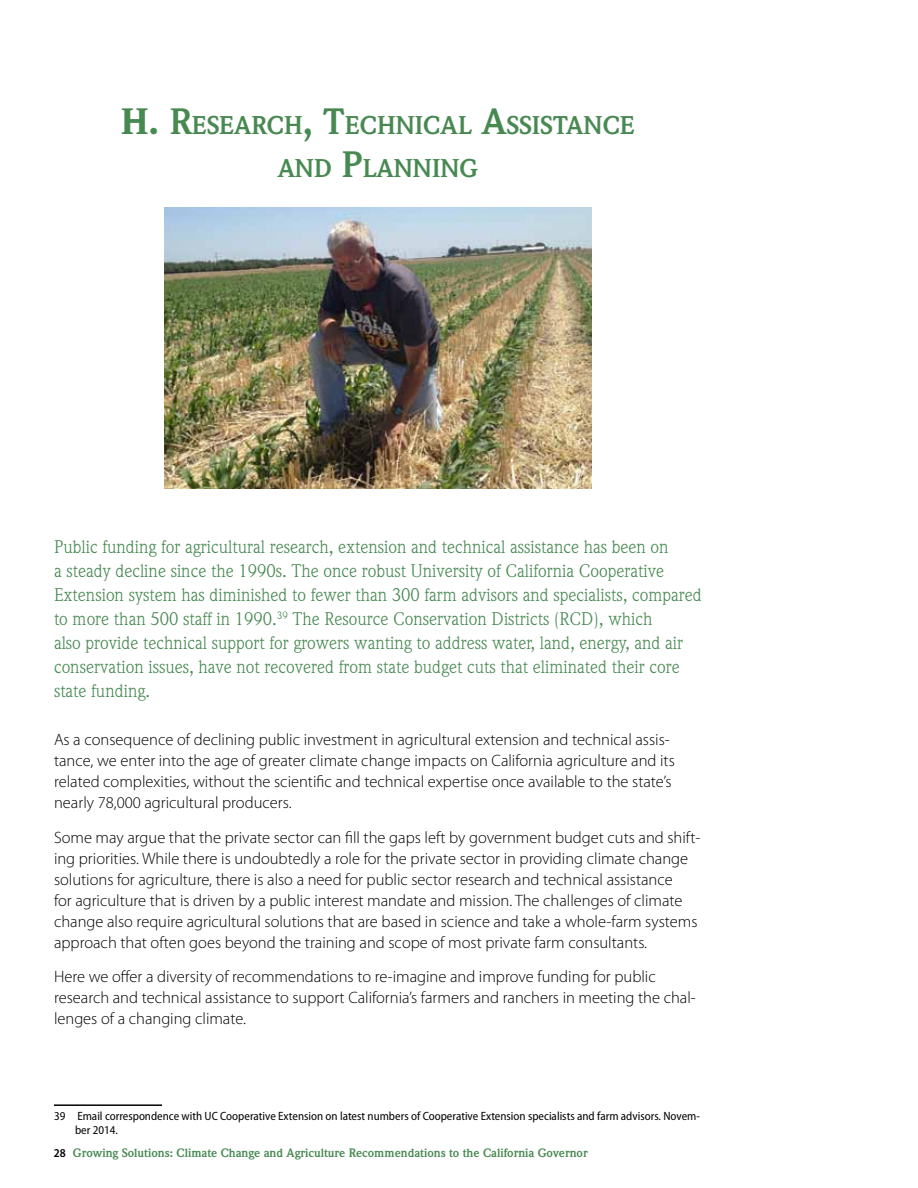
<style>
.page{position:relative;width:918px;height:1188px;background:#fff}
.page>*{position:absolute;margin:0;border:0;box-sizing:border-box;transform-origin:0 0}
.t1{font:700 25.2px/43.2px "Weidemann Std";color:#488952;text-align:center}
.t2{font:18px/24px "Weidemann Std";color:#488952}
.t3{font:300 16.5px/21px "Myriad Pro";color:#000}
.t4{font:semi-condensed 12px/14.4px "Myriad Pro";color:#000}
.t5{font:700 12px "Weidemann Std";color:#488952}
.s1{font-weight:900;font-size:36px}
.s2{font-size:36px}
.s3{font-family:"Myriad Pro";font-weight:600;font-stretch:semi-condensed;color:#000}
</style>
<div class="page">
<hr style="left:54px;top:1104px;width:108px;height:2px;background:#000">
<img style="left:164px;top:207px;width:428px;height:281px">
<h1 class="t1" style="left:121px;top:104px;width:515px"><span class="s1">H.</span> <span class="s2">R</span>ESEARCH<span class="s2">, T</span>ECHNICAL <span class="s2">A</span>SSISTANCE<br>AND <span class="s2">P</span>LANNING</h1>
<p class="t2" style="left:54px;top:535px;width:649px">Public funding for agricultural research, extension and technical assistance has been on<br>a steady decline since the 1990s. The once robust University of California Cooperative Extension system has diminished to fewer than 300 farm advisors and specialists, compared to more than 500 staff in 1990.<sup>39</sup> The Resource Conservation Districts (RCD), which<br>also provide technical support for growers wanting to address water, land, energy, and air conservation issues, have not recovered from state budget cuts that eliminated their core state funding.</p>
<p class="t3" style="left:54px;top:730px;width:622px">As a consequence of declining public investment in agricultural extension and technical assis&shy;tance, we enter into the age of greater climate change impacts on California agriculture and its related complexities, without the scientific and technical expertise once available to the state’s nearly 78,000 agricultural producers.</p>
<p class="t3" style="left:54px;top:827px;width:648px">Some may argue that the private sector can fill the gaps left by government budget cuts and shift&shy;ing priorities. While there is undoubtedly a role for the private sector in providing climate change solutions for agriculture, there is also a need for public sector research and technical assistance<br>for agriculture that is driven by a public interest mandate and mission. The challenges of climate change also require agricultural solutions that are based in science and take a whole-farm systems approach that often goes beyond the training and scope of most private farm consultants.</p>
<p class="t3" style="left:54px;top:967px;width:643px">Here we offer a diversity of recommendations to re-imagine and improve funding for public research and technical assistance to support California’s farmers and ranchers in meeting the chal&shy;lenges of a changing climate.</p>
<p class="t4" style="left:75px;top:1109px;width:627px;text-indent:-21px">39 Email correspondence with UC Cooperative Extension on latest numbers of Cooperative Extension specialists and farm advisors. Novem&shy;ber 2014.</p>
<p class="t5" style="left:54px;top:1146px;width:535px"><span class="s3">28</span> Growing Solutions: Climate Change and Agriculture Recommendations to the California Governor</p>
</div>
